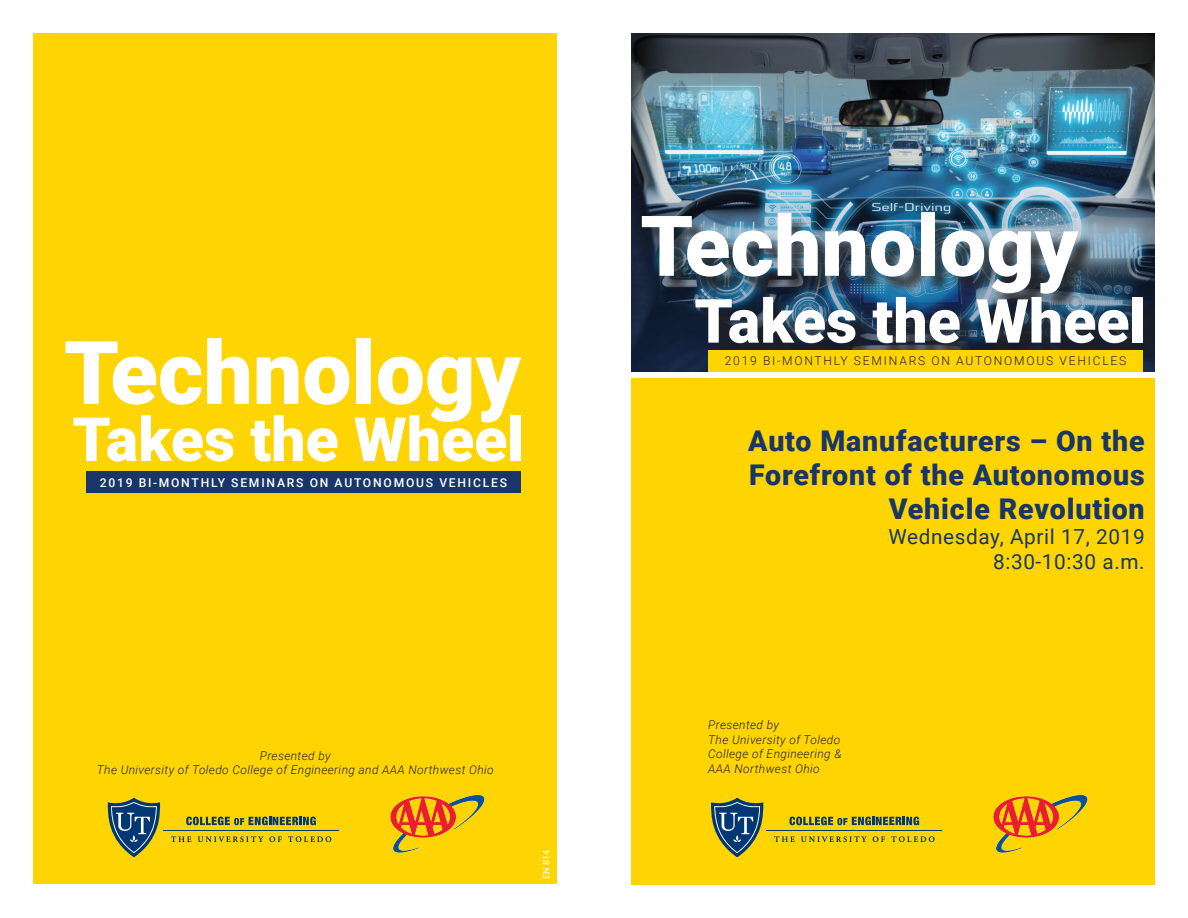
<style>
.page{position:relative;width:1188px;height:918px;background:#fff}
.page>*{position:absolute;margin:0;border:0;box-sizing:border-box;transform-origin:0 0}
.t1{font:900 87.75px "Roboto";color:#fff}
.t2{font:900 84px "Roboto";color:#fff}
.t3{font:900 60.9px "Roboto";color:#fff}
.t4{font:900 28.5px/34.2px "Roboto";letter-spacing:.03em;color:#183667;text-align:right}
.t5{font:20.7px/24.9px "Roboto";letter-spacing:.03em;color:#183667;text-align:right}
.t6{font:300 12.15px "Roboto";letter-spacing:.145em;color:#231f20}
.t7{font:500 12.15px "Roboto";letter-spacing:.145em;color:#fff}
.t8{font:italic 300 12px/14.4px "Roboto";letter-spacing:.03em;color:#231f20}
.t9{font:9px "Roboto";color:#fff}
</style>
<div class="page">
<img style="left:631px;top:34px;width:523px;height:98px">
<img style="left:631px;top:132px;width:523px;height:240px">
<div style="left:644px;top:215px;width:453px;height:97px;background:#231f20;opacity:.75"></div>
<div style="left:698px;top:299px;width:464px;height:63px;background:#231f20;opacity:.75"></div>
<div style="left:708px;top:350px;width:435px;height:22px;background:#fed503"></div>
<div style="left:631px;top:378px;width:523px;height:506px;background:#fed503"></div>
<img style="left:993px;top:795px;width:95px;height:58px">
<svg style="left:789px;top:817px;width:130px;height:8px"></svg>
<svg style="left:774px;top:836px;width:21px;height:6px"></svg>
<svg style="left:801px;top:836px;width:66px;height:6px"></svg>
<svg style="left:873px;top:836px;width:12px;height:6px"></svg>
<svg style="left:891px;top:836px;width:44px;height:6px"></svg>
<hr style="left:767px;top:830px;width:175px;height:1px;background:#013874">
<svg style="left:711px;top:798px;width:53px;height:59px"></svg>
<div style="left:34px;top:34px;width:523px;height:850px;background:#fed503"></div>
<svg style="left:186px;top:817px;width:130px;height:8px"></svg>
<svg style="left:171px;top:836px;width:21px;height:6px"></svg>
<svg style="left:198px;top:836px;width:65px;height:6px"></svg>
<svg style="left:269px;top:836px;width:13px;height:6px"></svg>
<svg style="left:288px;top:836px;width:43px;height:6px"></svg>
<hr style="left:164px;top:830px;width:175px;height:1px;background:#013874">
<svg style="left:107px;top:798px;width:53px;height:59px"></svg>
<div style="left:86px;top:472px;width:435px;height:21px;background:#183667"></div>
<img style="left:390px;top:795px;width:95px;height:58px">
<div style="left:1155px;top:286px;width:29px;height:193px;background:#fff"></div>
<h1 class="t1" style="left:64px;top:311px;width:458px">Technology</h1>
<h3 class="t3" style="left:72px;top:397px;width:453px">Takes the Wheel</h3>
<p class="t7" style="left:100px;top:474px;width:409px">2019 BI-MONTHLY SEMINARS ON AUTONOMOUS VEHICLES</p>
<p class="t8" style="left:97px;top:748px;width:398px;text-align:center">Presented by<br>The University of Toledo College of Engineering and AAA Northwest Ohio</p>
<p class="t9" style="left:540px;top:879px;width:30px;rotate:-90deg">EN 814</p>
<h2 class="t2" style="left:640px;top:187px;width:439px">Technology</h2>
<h3 class="t3" style="left:694px;top:278px;width:453px">Takes the Wheel</h3>
<p class="t6" style="left:725px;top:352px;width:403px">2019 BI-MONTHLY SEMINARS ON AUTONOMOUS VEHICLES</p>
<h3 class="t4" style="left:748px;top:422px;width:398px">Auto Manufacturers – On the<br>Forefront of the Autonomous<br>Vehicle Revolution</h3>
<h3 class="t5" style="left:889px;top:524px;width:258px">Wednesday, April 17, 2019<br>8:30-10:30 a.m.</h3>
<p class="t8" style="left:708px;top:717px;width:135px">Presented by<br>The University of Toledo<br>College of Engineering &amp;<br>AAA Northwest Ohio</p>
</div>
